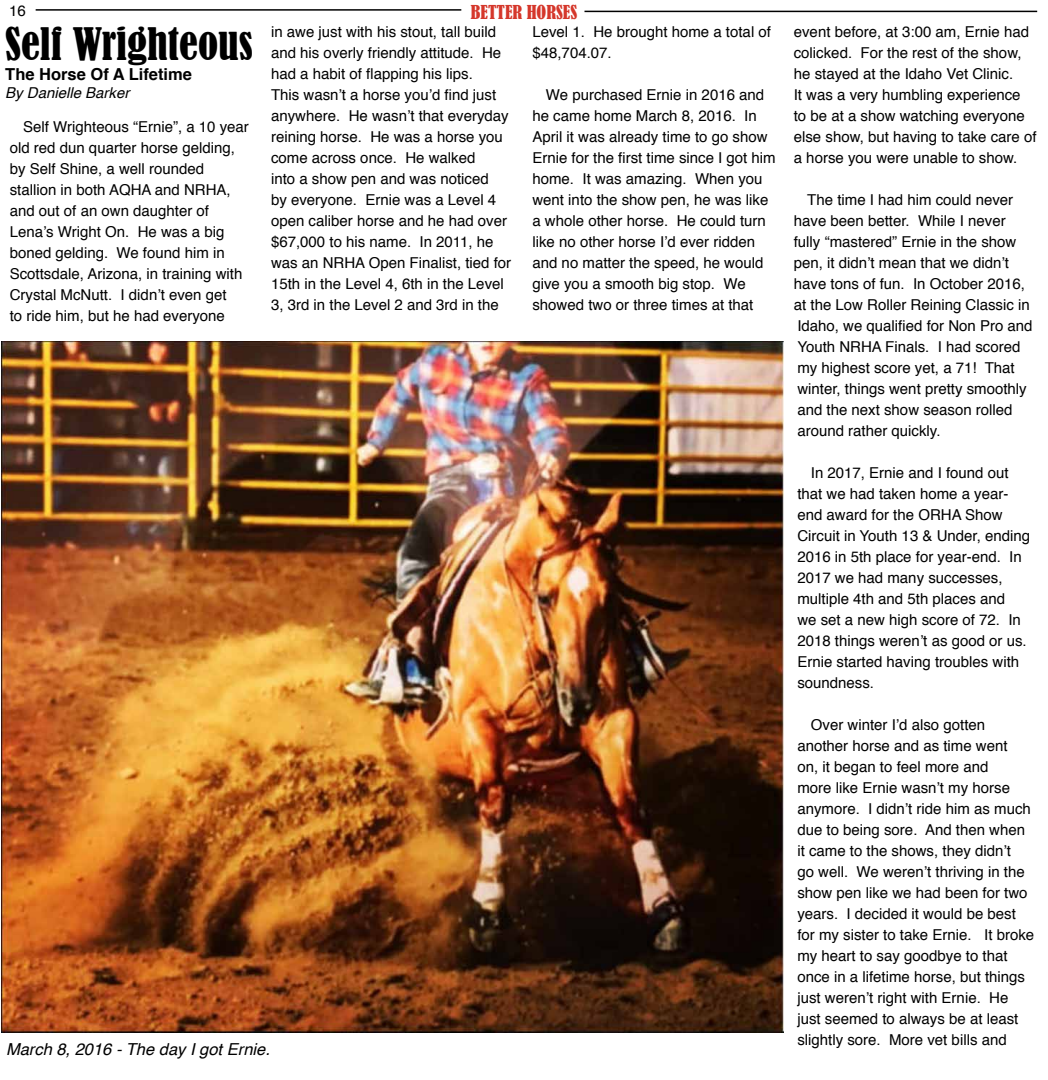
<style>
.page{position:relative;width:1048px;height:1080px;background:#fff}
.page>*{position:absolute;margin:0;border:0;box-sizing:border-box;transform-origin:0 0}
.t1{font:condensed 42px "Bernard";color:#000}
.t2{font:condensed 18px "Bernard";color:#d5372b}
.t3{font:italic 16.5px "Helvetica";color:#000}
.t4{font:700 16.5px "Helvetica";color:#000}
.t5{font:15px/21px "Helvetica";color:#000}
.t6{font:italic 15px "Helvetica";color:#000}
</style>
<div class="page">
<hr style="left:36px;top:9px;width:425px;height:2px;background:#000">
<hr style="left:584px;top:11px;width:453px;height:1px;background:#000">
<img style="left:2px;top:341px;width:782px;height:691px">
<p class="t5" style="left:9px;top:0;width:18px">16</p>
<p class="t2" style="left:471px;top:2px;width:108px">BETTER HORSES</p>
<h1 class="t1" style="left:5px;top:19px;width:249px">Self Wrighteous</h1>
<p class="t4" style="left:5px;top:61px;width:188px">The Horse Of A Lifetime</p>
<p class="t6" style="left:5px;top:81px;width:126px">By Danielle Barker</p>
<p class="t5" style="left:10px;top:117px;width:241px;text-indent:14px">Self Wrighteous “Ernie”, a 10 year old red dun quarter horse gelding, by Self Shine, a well rounded stallion in both AQHA and NRHA, and out of an own daughter of<br>Lena’s Wright On. He was a big boned gelding. We found him in<br>Scottsdale, Arizona, in training with<br>Crystal McNutt. I didn’t even get<br>to ride him, but he had everyone</p>
<p class="t5" style="left:271px;top:22px;width:242px">in awe just with his stout, tall build and his overly friendly attitude. He had a habit of flapping his lips.<br>This wasn’t a horse you’d find just anywhere. He wasn’t that everyday reining horse. He was a horse you come across once. He walked<br>into a show pen and was noticed<br>by everyone. Ernie was a Level 4 open caliber horse and he had over $67,000 to his name. In 2011, he was an NRHA Open Finalist, tied for<br>15th in the Level 4, 6th in the Level<br>3, 3rd in the Level 2 and 3rd in the</p>
<p class="t5" style="left:532px;top:22px;width:240px">Level 1. He brought home a total of $48,704.07.</p>
<p class="t5" style="left:532px;top:85px;width:245px;text-indent:14px">We purchased Ernie in 2016 and he came home March 8, 2016. In<br>April it was already time to go show<br>Ernie for the first time since I got him home. It was amazing. When you went into the show pen, he was like a whole other horse. He could turn like no other horse I’d ever ridden and no matter the speed, he would give you a smooth big stop. We showed two or three times at that</p>
<p class="t3" style="left:6px;top:1037px;width:265px">March 8, 2016 - The day I got Ernie.</p>
<p class="t5" style="left:794px;top:22px;width:244px">event before, at 3:00 am, Ernie had colicked. For the rest of the show, he stayed at the Idaho Vet Clinic.<br>It was a very humbling experience to be at a show watching everyone else show, but having to take care of a horse you were unable to show.</p>
<p class="t5" style="left:794px;top:190px;width:240px;text-indent:14px">The time I had him could never have been better. While I never fully “mastered” Ernie in the show pen, it didn’t mean that we didn’t have tons of fun. In October 2016, at the Low Roller Reining Classic in<br>Idaho, we qualified for Non Pro and<br>Youth NRHA Finals. I had scored my highest score yet, a 71! That winter, things went pretty smoothly and the next show season rolled around rather quickly.</p>
<p class="t5" style="left:797px;top:463px;width:234px;text-indent:14px">In 2017, Ernie and I found out that we had taken home a year&shy;end award for the ORHA Show<br>Circuit in Youth 13 &amp; Under, ending<br>2016 in 5th place for year-end. In<br>2017 we had many successes, multiple 4th and 5th places and<br>we set a new high score of 72. In<br>2018 things weren’t as good or us.<br>Ernie started having troubles with soundness.</p>
<p class="t5" style="left:797px;top:715px;width:238px;text-indent:14px">Over winter I’d also gotten another horse and as time went<br>on, it began to feel more and<br>more like Ernie wasn’t my horse anymore. I didn’t ride him as much due to being sore. And then when it came to the shows, they didn’t<br>go well. We weren’t thriving in the show pen like we had been for two years. I decided it would be best for my sister to take Ernie. It broke my heart to say goodbye to that once in a lifetime horse, but things just weren’t right with Ernie. He just seemed to always be at least slightly sore. More vet bills and</p>
</div>
